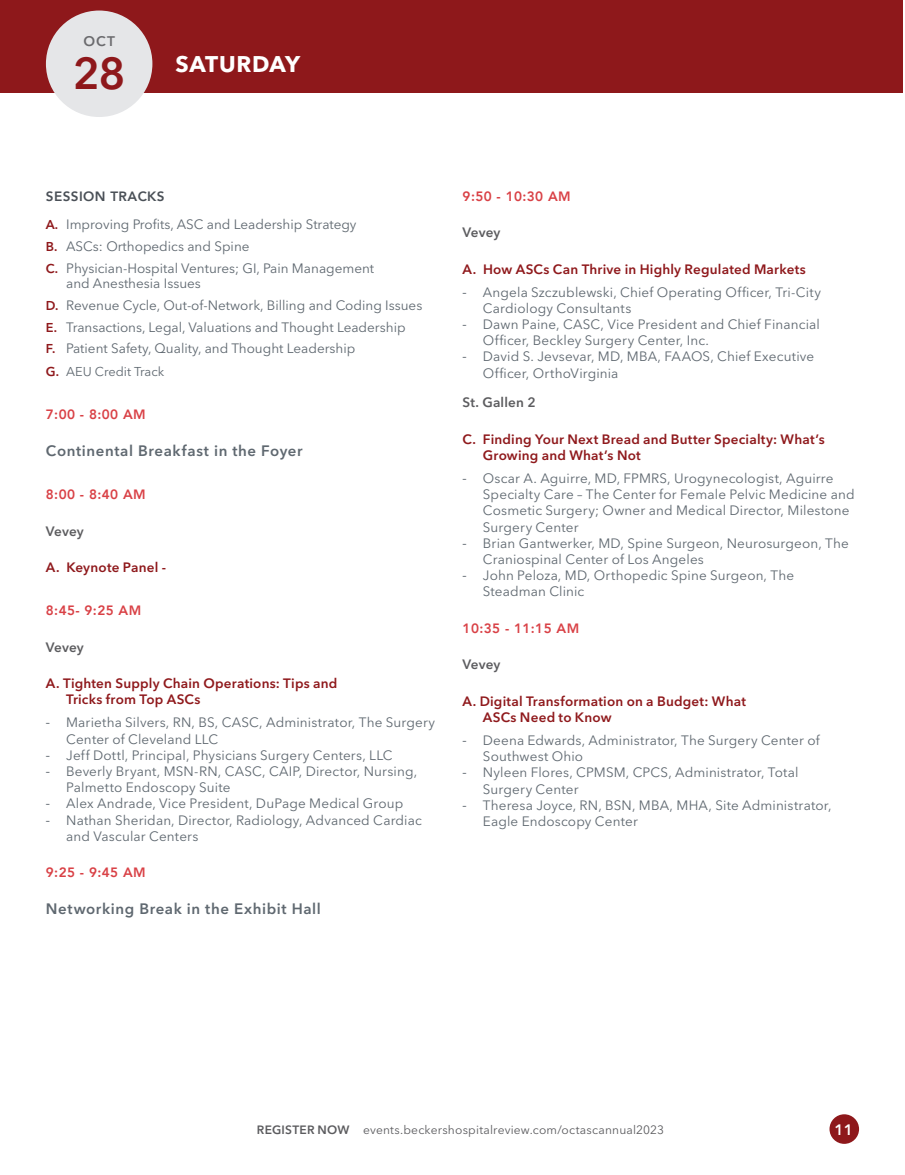
<style>
.page{position:relative;width:905px;height:1175px;background:#fff}
.page>*{position:absolute;margin:0;border:0;box-sizing:border-box;transform-origin:0 0}
.Conf_Schedule_Date{font:600 44.25px "Avenir Next LT Pro";color:#8e181b}
.Conf_Schedule_Date-2{font:700 22.5px "Avenir Next LT Pro";letter-spacing:.025em;color:#fff}
.Break_Session{font:600 15px "Avenir Next LT Pro";letter-spacing:.04em;color:#5f6870}
.t1{font:600 15px "Avenir Next LT Pro";color:#fff}
.Conf_Schedule_Date-3{font:600 13.8px "Avenir Next LT Pro";color:#6b6b6e}
.t2{font:13.5px/16.2px "Avenir Next LT Pro";letter-spacing:.01em;color:#5f6870}
.ASC_Session_Name{font:600 13.5px/16.2px "Avenir Next LT Pro";letter-spacing:.015em;color:#8f191c}
.TIME{font:800 13.5px "Avenir";letter-spacing:.03em;color:#d94146}
.ASC_Session_Name-2{font:600 13.5px "Avenir Next LT Pro";color:#5c5c5f}
.t3{font:800 13.5px "Avenir";letter-spacing:.03em;color:#4a5057}
.t4{font:12.75px "Avenir Next LT Pro";color:#5f6870}
.t5{font:12px "Avenir Next LT Pro";letter-spacing:.015em;color:#5c5c5f}
.s1{font-weight:600;font-size:12.75px;color:#8f191c}
.s2{font-weight:600;color:#8f191c}
.s3{font-family:"Myriad Pro"}
.s4{font-weight:600}
</style>
<div class="page">
<div style="left:829px;top:1114px;width:30px;height:29px;background:#8e181b;border-radius:50%"></div>
<div style="left:0;top:0;width:902px;height:93px;background:#8e181b"></div>
<div style="left:46px;top:11px;width:106px;height:106px;background:#e5e6e8;border-radius:50%"></div>
<p class="Conf_Schedule_Date-3" style="left:83px;top:33px;width:33px">OCT</p>
<p class="Conf_Schedule_Date" style="left:73px;top:47px;width:54px">28</p>
<p class="Conf_Schedule_Date-2" style="left:175px;top:51px;width:126px">SATURDAY</p>
<p class="t3" style="left:46px;top:185px;width:120px">SESSION TRACKS</p>
<p class="t2" style="left:46px;top:217px;width:312px"><span class="s1">A.</span> Improving Profits, ASC and Leadership Strategy</p>
<p class="t2" style="left:46px;top:238px;width:205px"><span class="s1">B.</span> ASCs: Orthopedics and Spine</p>
<p class="t2" style="left:66px;top:260px;width:309px;line-height:15.3px;text-indent:-20px"><span class="s1">C.</span> Physician-Hospital Ventures; GI, Pain Management and Anesthesia Issues</p>
<p class="t2" style="left:46px;top:297px;width:378px"><span class="s1">D.</span> Revenue Cycle, Out-of-Network, Billing and Coding Issues</p>
<p class="t2" style="left:46px;top:319px;width:361px"><span class="s1">E.</span> Transactions, Legal, Valuations and Thought Leadership</p>
<p class="t2" style="left:46px;top:340px;width:311px"><span class="s1">F.</span> Patient Safety, Quality, and Thought Leadership</p>
<p class="t4" style="left:46px;top:363px;width:120px"><span class="s2">G.</span> AEU Credit Track</p>
<p class="TIME" style="left:46px;top:403px;width:101px">7:00 - 8:00 AM</p>
<p class="Break_Session" style="left:46px;top:441px;width:258px">Continental Breakfast in the Foyer</p>
<p class="TIME" style="left:46px;top:484px;width:101px">8:00 - 8:40 AM</p>
<p class="ASC_Session_Name-2" style="left:46px;top:522px;width:39px">Vevey</p>
<p class="ASC_Session_Name" style="left:46px;top:559px;width:122px">A. Keynote Panel -</p>
<p class="TIME" style="left:46px;top:600px;width:97px">8:45- 9:25 AM</p>
<p class="ASC_Session_Name-2" style="left:46px;top:638px;width:39px">Vevey</p>
<p class="ASC_Session_Name" style="left:66px;top:675px;width:273px;text-indent:-20px">A. Tighten Supply Chain Operations: Tips and<br>Tricks from Top ASCs</p>
<p class="t2" style="left:66px;top:714px;width:370px;text-indent:-20px"><span class="s3">-</span> Marietha Silvers, RN, BS, CASC, Administrator, The Surgery<br>Center of Cleveland LLC</p>
<p class="t2" style="left:46px;top:747px;width:348px"><span class="s3">-</span> Jeff Dottl, Principal, Physicians Surgery Centers, LLC</p>
<p class="t2" style="left:66px;top:763px;width:352px;text-indent:-20px"><span class="s3">-</span> Beverly Bryant, MSN-RN, CASC, CAIP, Director, Nursing,<br>Palmetto Endoscopy Suite</p>
<p class="t2" style="left:46px;top:795px;width:359px"><span class="s3">-</span> Alex Andrade, Vice President, DuPage Medical Group</p>
<p class="t2" style="left:66px;top:811px;width:357px;text-indent:-20px"><span class="s3">-</span> Nathan Sheridan, Director, Radiology, Advanced Cardiac and Vascular Centers</p>
<p class="TIME" style="left:46px;top:862px;width:101px">9:25 - 9:45 AM</p>
<p class="Break_Session" style="left:46px;top:900px;width:276px">Networking Break in the Exhibit Hall</p>
<p class="TIME" style="left:462px;top:185px;width:110px">9:50 - 10:30 AM</p>
<p class="ASC_Session_Name-2" style="left:462px;top:224px;width:39px">Vevey</p>
<p class="ASC_Session_Name" style="left:462px;top:261px;width:344px">A. How ASCs Can Thrive in Highly Regulated Markets</p>
<p class="t2" style="left:483px;top:284px;width:339px;text-indent:-20px"><span class="s3">-</span> Angela Szczublewski, Chief Operating Officer, Tri-City<br>Cardiology Consultants</p>
<p class="t2" style="left:483px;top:316px;width:338px;text-indent:-20px"><span class="s3">-</span> Dawn Paine, CASC, Vice President and Chief Financial<br>Officer, Beckley Surgery Center, Inc.</p>
<p class="t2" style="left:483px;top:348px;width:333px;text-indent:-20px"><span class="s3">-</span> David S. Jevsevar, MD, MBA, FAAOS, Chief Executive<br>Officer, OrthoVirginia</p>
<p class="ASC_Session_Name-2" style="left:462px;top:394px;width:74px">St. Gallen 2</p>
<p class="ASC_Session_Name" style="left:483px;top:431px;width:343px;text-indent:-20px">C. Finding Your Next Bread and Butter Specialty: What’s<br>Growing and What’s Not</p>
<p class="t2" style="left:483px;top:470px;width:373px;text-indent:-20px"><span class="s3">-</span> Oscar A. Aguirre, MD, FPMRS, Urogynecologist, Aguirre Specialty Care – The Center for Female Pelvic Medicine and Cosmetic Surgery; Owner and Medical Director, Milestone Surgery Center</p>
<p class="t2" style="left:483px;top:535px;width:367px;text-indent:-20px"><span class="s3">-</span> Brian Gantwerker, MD, Spine Surgeon, Neurosurgeon, The<br>Craniospinal Center of Los Angeles</p>
<p class="t2" style="left:483px;top:567px;width:313px;text-indent:-20px"><span class="s3">-</span> John Peloza, MD, Orthopedic Spine Surgeon, The<br>Steadman Clinic</p>
<p class="TIME" style="left:462px;top:617px;width:118px">10:35 - 11:15 AM</p>
<p class="ASC_Session_Name-2" style="left:462px;top:656px;width:39px">Vevey</p>
<p class="ASC_Session_Name" style="left:483px;top:693px;width:264px;text-indent:-20px">A. Digital Transformation on a Budget: What<br>ASCs Need to Know</p>
<p class="t2" style="left:483px;top:732px;width:338px;text-indent:-20px"><span class="s3">-</span> Deena Edwards, Administrator, The Surgery Center of<br>Southwest Ohio</p>
<p class="t2" style="left:483px;top:764px;width:317px;text-indent:-20px"><span class="s3">-</span> Nyleen Flores, CPMSM, CPCS, Administrator, Total<br>Surgery Center</p>
<p class="t2" style="left:483px;top:797px;width:350px;text-indent:-20px"><span class="s3">-</span> Theresa Joyce, RN, BSN, MBA, MHA, Site Administrator,<br>Eagle Endoscopy Center</p>
<p class="t5" style="left:257px;top:1122px;width:408px"><span class="s4">REGISTER NOW</span> events.beckershospitalreview.com/octascannual2023</p>
<p class="t1" style="left:834px;top:1120px;width:20px">11</p>
</div>
